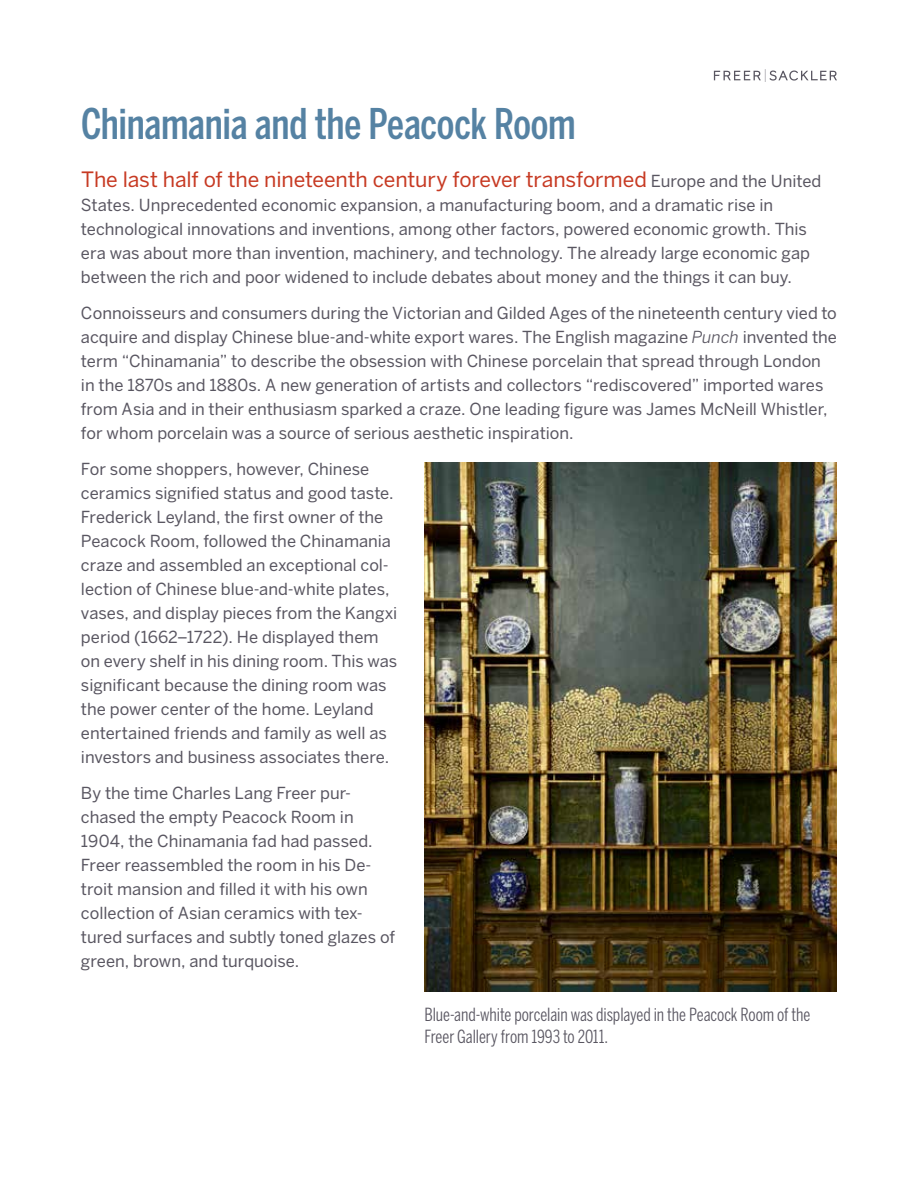
<style>
.page{position:relative;width:918px;height:1188px;background:#fff}
.page>*{position:absolute;margin:0;border:0;box-sizing:border-box;transform-origin:0 0}
.t1{font:500 42px "Benton Sans Compressed";letter-spacing:-.01em;color:#5582a3}
.t2{font:21px "Benton Sans";letter-spacing:-.005em;color:#c73a23}
.t3{font:18px/21.6px "Benton Sans Compressed";letter-spacing:-.005em;color:#595661}
.t4{font:16.5px/24px "Benton Sans";color:#595661}
.s1{font-size:16.5px;color:#595661}
.s2{font-style:italic}
</style>
<div class="page">
<svg style="left:714px;top:69px;width:123px;height:13px"></svg>
<img style="left:424px;top:462px;width:413px;height:529px">
<h1 class="t1" style="left:81px;top:98px;width:496px">Chinamania and the Peacock Room</h1>
<p class="t2" style="left:81px;top:167px;width:742px">The last half of the nineteenth century forever transformed <span class="s1">Europe and the United</span></p>
<p class="t4" style="left:81px;top:193px;width:731px">States. Unprecedented economic expansion, a manufacturing boom, and a dramatic rise in technological innovations and inventions, among other factors, powered economic growth. This era was about more than invention, machinery, and technology. The already large economic gap between the rich and poor widened to include debates about money and the things it can buy.</p>
<p class="t4" style="left:81px;top:301px;width:757px">Connoisseurs and consumers during the Victorian and Gilded Ages of the nineteenth century vied to acquire and display Chinese blue-and-white export wares. The English magazine <span class="s2">Punch</span> invented the term “Chinamania” to describe the obsession with Chinese porcelain that spread through London in the 1870s and 1880s. A new generation of artists and collectors “rediscovered” imported wares from Asia and in their enthusiasm sparked a craze. One leading figure was James McNeill Whistler, for whom porcelain was a source of serious aesthetic inspiration.</p>
<p class="t4" style="left:81px;top:457px;width:318px">For some shoppers, however, Chinese ceramics signified status and good taste.<br>Frederick Leyland, the first owner of the Peacock Room, followed the Chinamania craze and assembled an exceptional col&shy;lection of Chinese blue-and-white plates, vases, and display pieces from the Kangxi period (1662–1722). He displayed them on every shelf in his dining room. This was significant because the dining room was the power center of the home. Leyland entertained friends and family as well as investors and business associates there.</p>
<p class="t4" style="left:81px;top:781px;width:316px">By the time Charles Lang Freer pur&shy;chased the empty Peacock Room in 1904, the Chinamania fad had passed.<br>Freer reassembled the room in his De&shy;troit mansion and filled it with his own collection of Asian ceramics with tex&shy;tured surfaces and subtly toned glazes of green, brown, and turquoise.</p>
<p class="t3" style="left:424px;top:1004px;width:387px">Blue-and-white porcelain was displayed in the Peacock Room of the<br>Freer Gallery from 1993 to 2011.</p>
</div>
